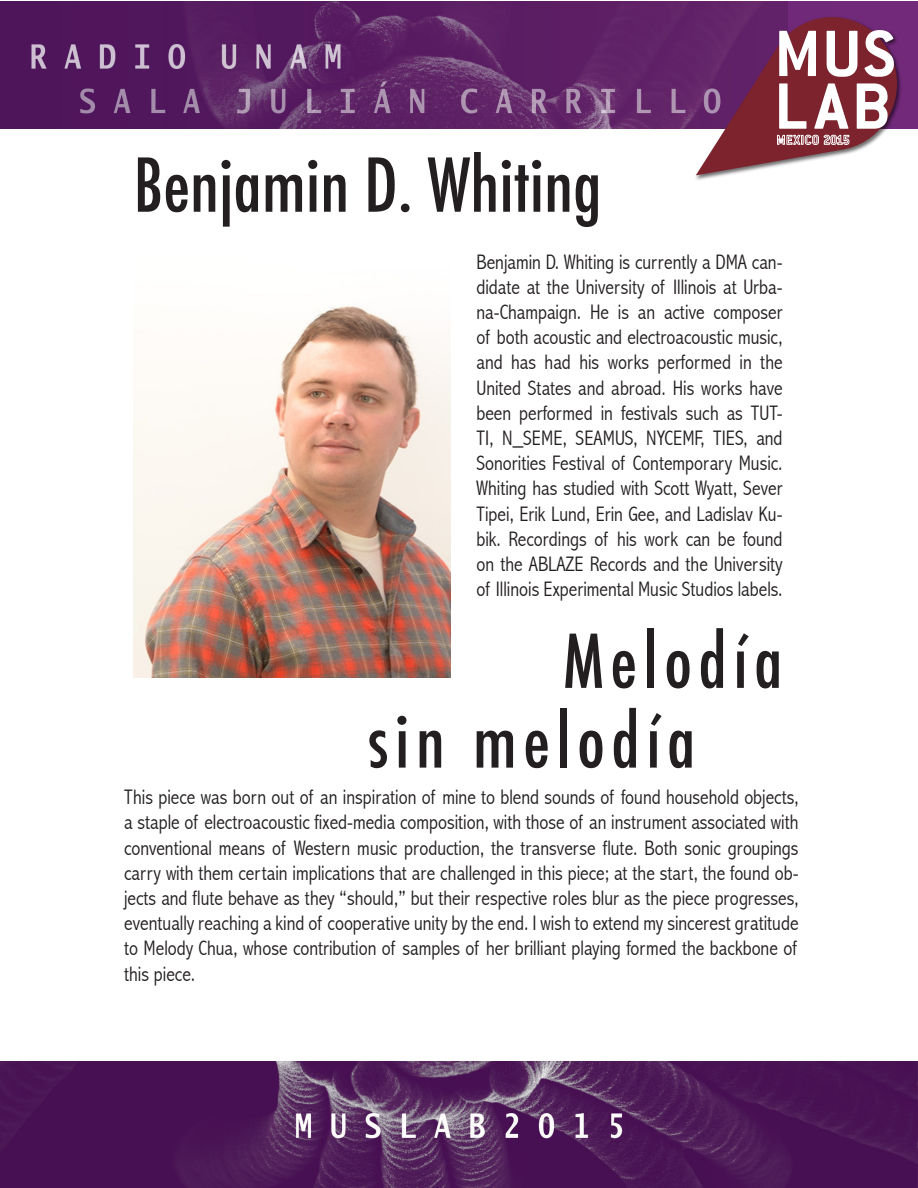
<style>
.page{position:relative;width:918px;height:1188px;background:#fff}
.page>*{position:absolute;margin:0;border:0;box-sizing:border-box;transform-origin:0 0}
.t1{font:500 condensed 72px "Futura";color:#231f20}
.t2{font:500 condensed 72px "Futura";letter-spacing:.09em;color:#231f20}
.t3{font:700 71.85px/52.7px "Conduit ITC";letter-spacing:.04em;color:#fff}
.t4{font:300 condensed 21px/25.2px "Abadi";color:#231f20;text-align:justify}
</style>
<div class="page">
<img style="left:0;top:1px;width:918px;height:128px">
<img style="left:694px;top:14px;width:32px;height:166px">
<svg style="left:696px;top:8px;width:210px;height:167px;background:#864360"></svg>
<img style="left:0;top:1062px;width:918px;height:126px">
<img style="left:134px;top:305px;width:317px;height:372px">
<p class="t1" style="left:134px;top:139px;width:469px">Benjamin D. Whiting</p>
<h2 class="t3" style="left:774px;top:26px;width:123px">MUS<br>LAB</h2>
<p class="t4" style="left:476px;top:249px;width:308px">Benjamin D. Whiting is currently a DMA can&shy;didate at the University of Illinois at Urba&shy;na-Champaign. He is an active composer of both acoustic and electroacoustic music, and has had his works performed in the United States and abroad. His works have been performed in festivals such as TUT-TI, N_SEME, SEAMUS, NYCEMF, TIES, and Sonorities Festival of Contemporary Music.<br>Whiting has studied with Scott Wyatt, Sever Tipei, Erik Lund, Erin Gee, and Ladislav Ku&shy;bik. Recordings of his work can be found on the ABLAZE Records and the University of Illinois Experimental Music Studios labels.</p>
<p class="t2" style="left:563px;top:615px;width:221px">Melodía</p>
<p class="t2" style="left:367px;top:695px;width:330px">sin melodía</p>
<p class="t4" style="left:124px;top:785px;width:676px">This piece was born out of an inspiration of mine to blend sounds of found household objects, a staple of electroacoustic fixed-media composition, with those of an instrument associated with conventional means of Western music production, the transverse flute. Both sonic groupings carry with them certain implications that are challenged in this piece; at the start, the found ob&shy;jects and flute behave as they “should,” but their respective roles blur as the piece progresses, eventually reaching a kind of cooperative unity by the end. I wish to extend my sincerest gratitude to Melody Chua, whose contribution of samples of her brilliant playing formed the backbone of this piece.</p>
</div>
